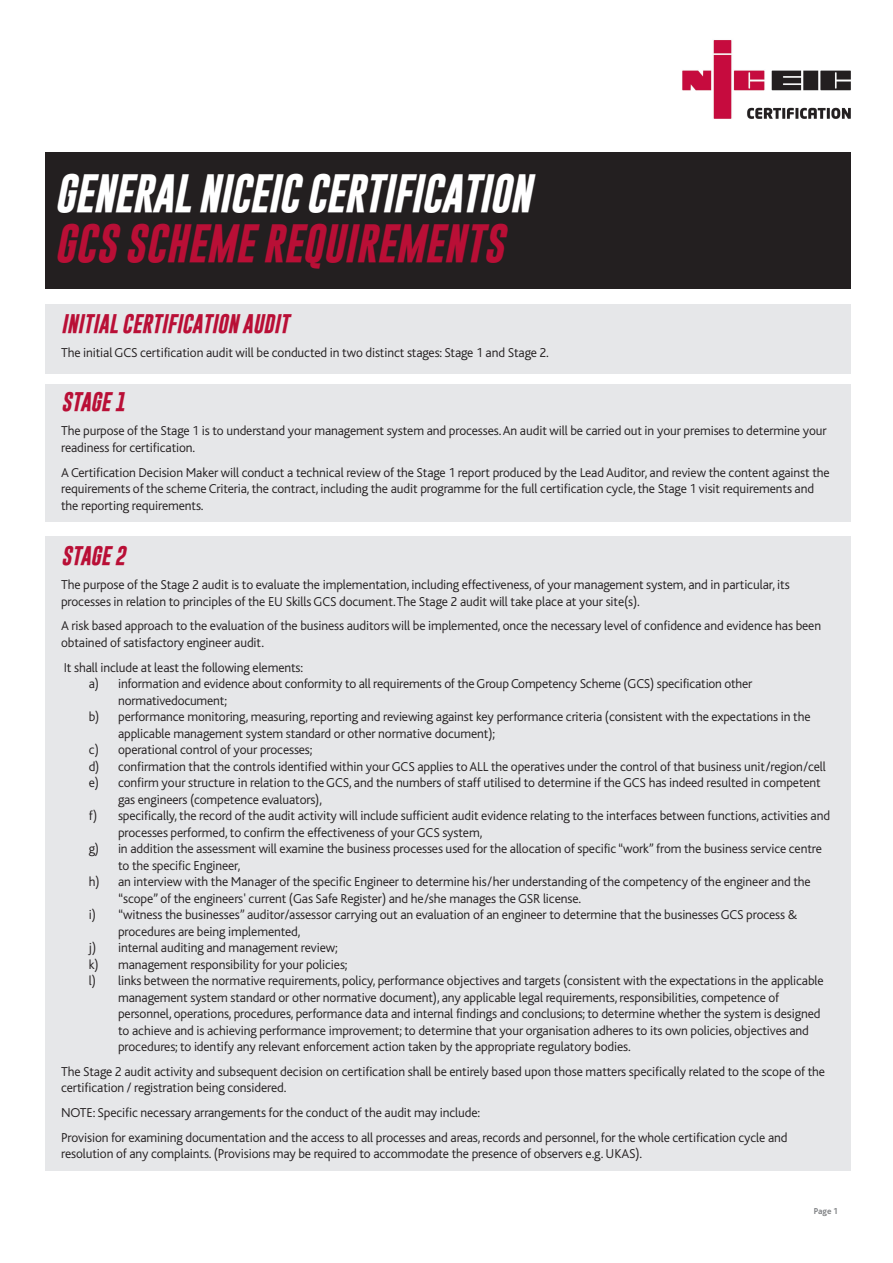
<style>
.page{position:relative;width:893px;height:1263px;background:#fff}
.page>*{position:absolute;margin:0;border:0;box-sizing:border-box;transform-origin:0 0}
.t1{font:italic 700 39px "Gobold";letter-spacing:-.015em;color:#fff}
.t2{font:italic 700 39px "Gobold";color:#b90f36}
.t3{font:italic 700 19.5px "Gobold";color:#b90f36}
.t4{font:300 13.5px/16.5px "Bliss";letter-spacing:-.01em;color:#231f20}
.t5{font:700 9px "Bliss";color:#808285}
</style>
<div class="page">
<div style="left:45px;top:152px;width:805px;height:136px;background:#231f20"></div>
<div style="left:45px;top:385px;width:806px;height:137px;background:#e6e7e9"></div>
<div style="left:45px;top:536px;width:806px;height:635px;background:#e6e7e9"></div>
<div style="left:45px;top:304px;width:806px;height:70px;background:#e6e7e9"></div>
<img style="left:682px;top:40px;width:169px;height:79px">
<h1 class="t1" style="left:55px;top:176px;width:478px">GENERAL NICEIC CERTIFICATION</h1>
<h1 class="t2" style="left:55px;top:225px;width:451px">GCS SCHEME REQUIREMENTS</h1>
<h2 class="t3" style="left:61px;top:315px;width:229px">INITIAL CERTIFICATION AUDIT</h2>
<p class="t4" style="left:61px;top:346px;width:489px">The initial GCS certification audit will be conducted in two distinct stages: Stage 1 and Stage 2.</p>
<h2 class="t3" style="left:61px;top:393px;width:66px">STAGE 1</h2>
<p class="t4" style="left:61px;top:424px;width:767px">The purpose of the Stage 1 is to understand your management system and processes. An audit will be carried out in your premises to determine your readiness for certification.</p>
<p class="t4" style="left:61px;top:465px;width:770px">A Certification Decision Maker will conduct a technical review of the Stage 1 report produced by the Lead Auditor, and review the content against the requirements of the scheme Criteria, the contract, including the audit programme for the full certification cycle, the Stage 1 visit requirements and the reporting requirements.</p>
<h2 class="t3" style="left:61px;top:547px;width:66px">STAGE 2</h2>
<p class="t4" style="left:61px;top:578px;width:730px">The purpose of the Stage 2 audit is to evaluate the implementation, including effectiveness, of your management system, and in particular, its processes in relation to principles of the EU Skills GCS document. The Stage 2 audit will take place at your site(s).</p>
<p class="t4" style="left:61px;top:619px;width:762px">A risk based approach to the evaluation of the business auditors will be implemented, once the necessary level of confidence and evidence has been obtained of satisfactory engineer audit.</p>
<p class="t4" style="left:64px;top:660px;width:241px">It shall include at least the following elements:</p>
<p class="t4" style="left:89px;top:677px;width:665px">a) information and evidence about conformity to all requirements of the Group Competency Scheme (GCS) specification other</p>
<p class="t4" style="left:118px;top:693px;width:111px">normativedocument;</p>
<p class="t4" style="left:89px;top:710px;width:723px">b) performance monitoring, measuring, reporting and reviewing against key performance criteria (consistent with the expectations in the</p>
<p class="t4" style="left:118px;top:726px;width:378px">applicable management system standard or other normative document);</p>
<p class="t4" style="left:89px;top:743px;width:225px">c) operational control of your processes;</p>
<p class="t4" style="left:89px;top:759px;width:739px">d) confirmation that the controls identified within your GCS applies to ALL the operatives under the control of that business unit/region/cell</p>
<p class="t4" style="left:89px;top:776px;width:734px">e) confirm your structure in relation to the GCS, and the numbers of staff utilised to determine if the GCS has indeed resulted in competent</p>
<p class="t4" style="left:118px;top:792px;width:205px">gas engineers (competence evaluators),</p>
<p class="t4" style="left:89px;top:809px;width:743px">f) specifically, the record of the audit activity will include sufficient audit evidence relating to the interfaces between functions, activities and</p>
<p class="t4" style="left:118px;top:825px;width:366px">processes performed, to confirm the effectiveness of your GCS system,</p>
<p class="t4" style="left:89px;top:842px;width:735px">g) in addition the assessment will examine the business processes used for the allocation of specific “work” from the business service centre</p>
<p class="t4" style="left:118px;top:858px;width:124px">to the specific Engineer,</p>
<p class="t4" style="left:89px;top:875px;width:723px">h) an interview with the Manager of the specific Engineer to determine his/her understanding of the competency of the engineer and the</p>
<p class="t4" style="left:118px;top:891px;width:464px">“scope” of the engineers' current (Gas Safe Register) and he/she manages the GSR license.</p>
<p class="t4" style="left:89px;top:908px;width:710px">i) “witness the businesses” auditor/assessor carrying out an evaluation of an engineer to determine that the businesses GCS process &amp;</p>
<p class="t4" style="left:118px;top:924px;width:184px">procedures are being implemented,</p>
<p class="t4" style="left:89px;top:941px;width:251px">j) internal auditing and management review;</p>
<p class="t4" style="left:89px;top:957px;width:260px">k) management responsibility for your policies;</p>
<p class="t4" style="left:89px;top:974px;width:736px">l) links between the normative requirements, policy, performance objectives and targets (consistent with the expectations in the applicable</p>
<p class="t4" style="left:118px;top:990px;width:663px">management system standard or other normative document), any applicable legal requirements, responsibilities, competence of</p>
<p class="t4" style="left:118px;top:1007px;width:704px">personnel, operations, procedures, performance data and internal findings and conclusions; to determine whether the system is designed</p>
<p class="t4" style="left:118px;top:1023px;width:692px">to achieve and is achieving performance improvement; to determine that your organisation adheres to its own policies, objectives and</p>
<p class="t4" style="left:118px;top:1040px;width:514px">procedures; to identify any relevant enforcement action taken by the appropriate regulatory bodies.</p>
<p class="t4" style="left:61px;top:1064px;width:765px">The Stage 2 audit activity and subsequent decision on certification shall be entirely based upon those matters specifically related to the scope of the certification / registration being considered.</p>
<p class="t4" style="left:61px;top:1101px;width:728px;line-height:24.8px">NOTE: Specific necessary arrangements for the conduct of the audit may include:<br>Provision for examining documentation and the access to all processes and areas, records and personnel, for the whole certification cycle and</p>
<p class="t4" style="left:61px;top:1147px;width:583px">resolution of any complaints. (Provisions may be required to accommodate the presence of observers e.g. UKAS).</p>
<p class="t5" style="left:814px;top:1208px;width:26px">Page 1</p>
</div>
